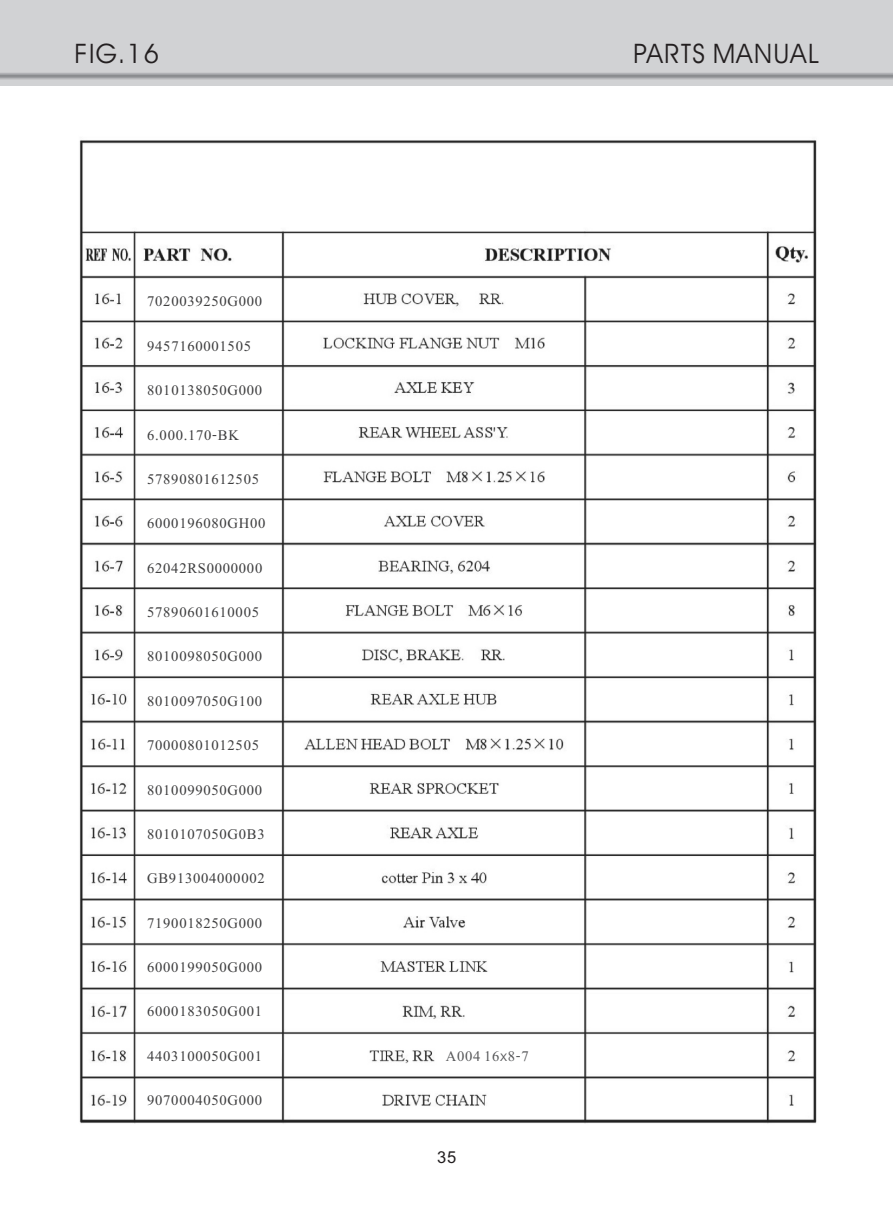
<style>
.page{position:relative;width:893px;height:1212px;background:#fff}
.page>*{position:absolute;margin:0;border:0;box-sizing:border-box;transform-origin:0 0}
.t1{font:27px "Avant Garde IT Cby BT";letter-spacing:.055em;color:#231f20}
.t2{font:22.2px/44.4px "Angsana New";letter-spacing:.035em;color:#3e3e3f}
.t3{font:22.2px "Angsana New";letter-spacing:.035em;color:#57585a}
.t4{font:16.5px "Arial";color:#231f20}
.s1{font-family:"Arial Unicode MS";font-size:10.5px}
</style>
<div class="page">
<img style="left:237px;top:140px;width:40px;height:983px">
<svg style="left:0;top:0;width:893px;height:85px;background:#cdced0"></svg>
<img style="left:277px;top:140px;width:481px;height:984px">
<img style="left:79px;top:140px;width:158px;height:984px">
<img style="left:758px;top:140px;width:59px;height:984px">
<div style="left:440px;top:1045px;width:64px;height:21px;background:#fff"></div>
<p class="t1" style="left:74px;top:43px;width:86px">FIG.16</p>
<p class="t1" style="left:633px;top:43px;width:187px">PARTS MANUAL</p>
<p class="t2" style="left:147px;top:277px;width:120px">7020039250G000<br>9457160001505<br>8010138050G000<br>6.000.170-BK<br>57890801612505<br>6000196080GH00<br>62042RS0000000<br>57890601610005<br>8010098050G000<br>8010097050G100<br>70000801012505<br>8010099050G000<br>8010107050G0B3<br>GB913004000002<br>7190018250G000<br>6000199050G000<br>6000183050G001<br>4403100050G001<br>9070004050G000</p>
<p class="t3" style="left:446px;top:1040px;width:84px">A004 16<span class="s1">X</span>8-7</p>
<p class="t4" style="left:437px;top:1151px;width:21px">35</p>
</div>
